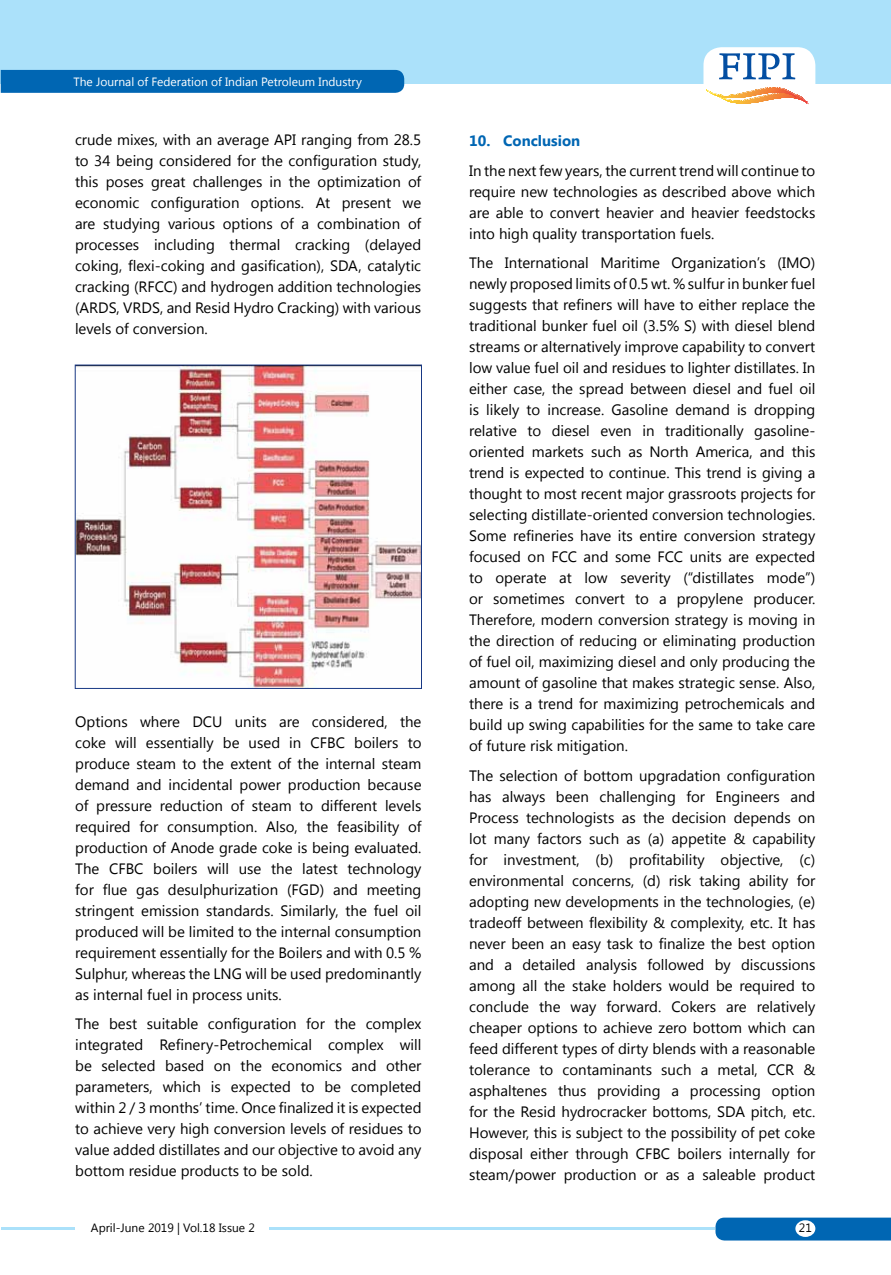
<style>
.page{position:relative;width:891px;height:1275px;background:#fff}
.page>*{position:absolute;margin:0;border:0;box-sizing:border-box;transform-origin:0 0}
.t1{font:15px/21px "Segoe UI";color:#000;text-align:justify}
.t2{font:700 15px "Segoe UI";color:#0066b3}
.t3{font:12px "Segoe UI";color:#fff}
.t4{font:12px "Segoe UI";color:#000}
</style>
<div class="page">
<div style="left:716px;top:1217px;width:175px;height:23px;background:#0066b3"></div>
<hr style="left:2px;top:1227px;width:714px;height:2px;background:#abe1fa">
<div style="left:0;top:0;width:891px;height:84px;background:#abe1fa"></div>
<div style="left:75px;top:1220px;width:194px;height:16px;background:#fff"></div>
<div style="left:704px;top:47px;width:111px;height:65px;background:#fff;border-radius:18px"></div>
<div style="left:795px;top:1220px;width:20px;height:16px;background:#fff;border-radius:50%"></div>
<svg style="left:719px;top:53px;width:76px;height:27px"></svg>
<svg style="left:706px;top:87px;width:103px;height:18px"></svg>
<div style="left:1px;top:70px;width:403px;height:23px;background:#0066b3"></div>
<img style="left:77px;top:366px;width:343px;height:320px">
<div style="left:75px;top:364px;width:347px;height:324px;border:1px solid #183884"></div>
<p class="t3" style="left:74px;top:73px;width:290px">The Journal of Federation of Indian Petroleum Industry</p>
<p class="t1" style="left:75px;top:129px;width:348px">crude mixes, with an average API ranging from 28.5 to 34 being considered for the configuration study, this poses great challenges in the optimization of economic configuration options. At present we are studying various options of a combination of processes including thermal cracking (delayed coking, flexi-coking and gasification), SDA, catalytic cracking (RFCC) and hydrogen addition technologies (ARDS, VRDS, and Resid Hydro Cracking) with various levels of conversion.</p>
<p class="t2" style="left:469px;top:130px;width:113px">10. Conclusion</p>
<p class="t1" style="left:469px;top:159px;width:348px">In the next few years, the current trend will continue to require new technologies as described above which are able to convert heavier and heavier feedstocks into high quality transportation fuels.</p>
<p class="t1" style="left:469px;top:251px;width:348px">The International Maritime Organization’s (IMO) newly proposed limits of 0.5 wt. % sulfur in bunker fuel suggests that refiners will have to either replace the traditional bunker fuel oil (3.5% S) with diesel blend streams or alternatively improve capability to convert low value fuel oil and residues to lighter distillates. In either case, the spread between diesel and fuel oil is likely to increase. Gasoline demand is dropping relative to diesel even in traditionally gasoline&shy;oriented markets such as North America, and this trend is expected to continue. This trend is giving a thought to most recent major grassroots projects for selecting distillate-oriented conversion technologies.<br>Some refineries have its entire conversion strategy focused on FCC and some FCC units are expected to operate at low severity (“distillates mode”) or sometimes convert to a propylene producer.<br>Therefore, modern conversion strategy is moving in the direction of reducing or eliminating production of fuel oil, maximizing diesel and only producing the amount of gasoline that makes strategic sense. Also, there is a trend for maximizing petrochemicals and build up swing capabilities for the same to take care of future risk mitigation.</p>
<p class="t1" style="left:469px;top:764px;width:348px">The selection of bottom upgradation configuration has always been challenging for Engineers and Process technologists as the decision depends on lot many factors such as (a) appetite &amp; capability for investment, (b) profitability objective, (c) environmental concerns, (d) risk taking ability for adopting new developments in the technologies, (e) tradeoff between flexibility &amp; complexity, etc. It has never been an easy task to finalize the best option and a detailed analysis followed by discussions among all the stake holders would be required to conclude the way forward. Cokers are relatively cheaper options to achieve zero bottom which can feed different types of dirty blends with a reasonable tolerance to contaminants such a metal, CCR &amp; asphaltenes thus providing a processing option for the Resid hydrocracker bottoms, SDA pitch, etc.<br>However, this is subject to the possibility of pet coke disposal either through CFBC boilers internally for steam/power production or as a saleable product</p>
<p class="t1" style="left:75px;top:710px;width:348px">Options where DCU units are considered, the coke will essentially be used in CFBC boilers to produce steam to the extent of the internal steam demand and incidental power production because of pressure reduction of steam to different levels required for consumption. Also, the feasibility of production of Anode grade coke is being evaluated.<br>The CFBC boilers will use the latest technology for flue gas desulphurization (FGD) and meeting stringent emission standards. Similarly, the fuel oil produced will be limited to the internal consumption requirement essentially for the Boilers and with 0.5 % Sulphur, whereas the LNG will be used predominantly as internal fuel in process units.</p>
<p class="t1" style="left:75px;top:1012px;width:348px">The best suitable configuration for the complex integrated Refinery-Petrochemical complex will be selected based on the economics and other parameters, which is expected to be completed within 2 / 3 months’ time. Once finalized it is expected to achieve very high conversion levels of residues to value added distillates and our objective to avoid any bottom residue products to be sold.</p>
<p class="t4" style="left:91px;top:1219px;width:165px">April-June 2019 | Vol.18 Issue 2</p>
<p class="t4" style="left:799px;top:1219px;width:14px">21</p>
</div>
